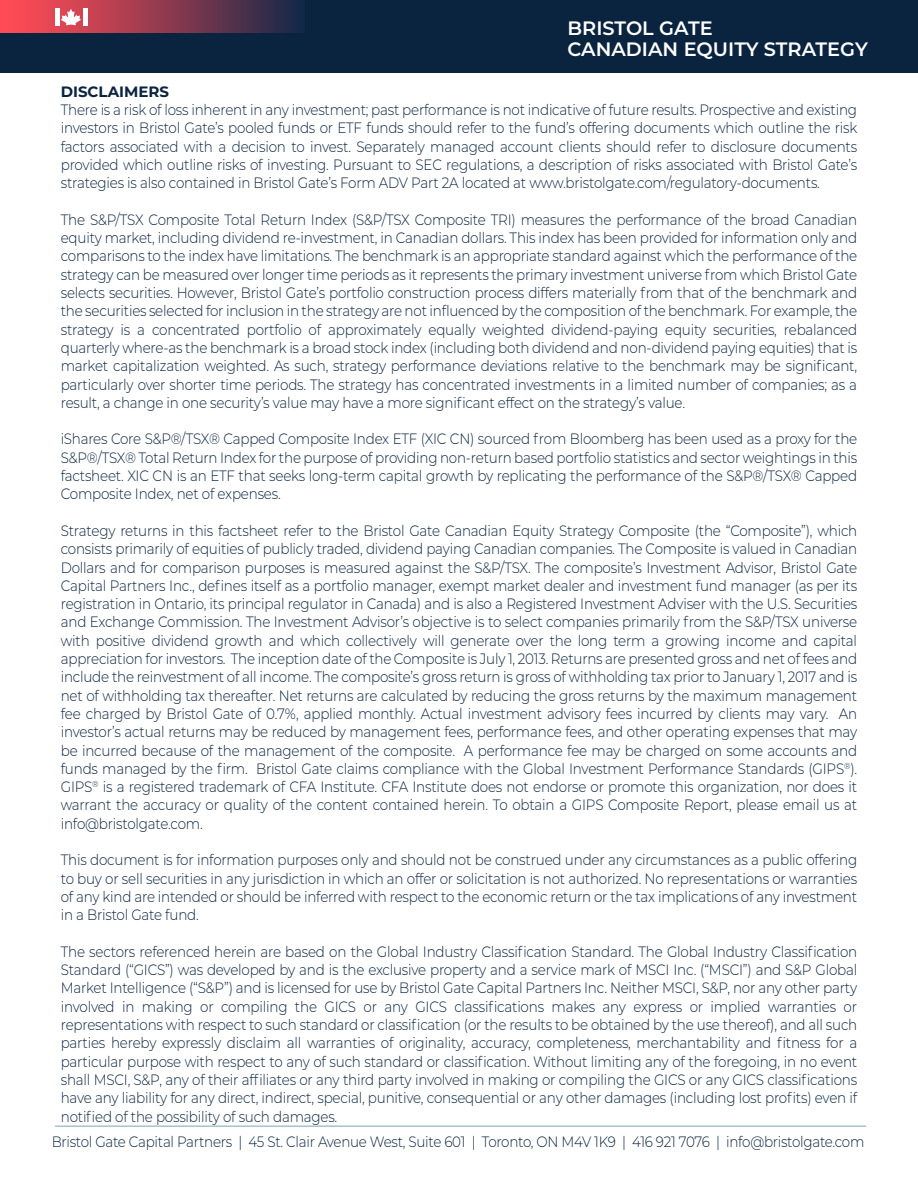
<style>
.page{position:relative;width:918px;height:1188px;background:#fff}
.page>*{position:absolute;margin:0;border:0;box-sizing:border-box;transform-origin:0 0}
.t1{font:600 19.35px/20.9px "Montserrat";color:#fff}
.t2{font:300 15px/18.3px "Montserrat";letter-spacing:-.015em;color:#0a233f;text-align:justify;scale:.9 1}
.t3{font:700 15px "Montserrat";color:#0a233f}
</style>
<div class="page">
<div style="left:0;top:0;width:918px;height:72px;background:#0a233f"></div>
<div style="left:0;top:0;width:305px;height:33px;background:linear-gradient(to right,#ff4d56,#192948)"></div>
<svg style="left:61px;top:9px;width:20px;height:16px"></svg>
<div style="left:83px;top:8px;width:5px;height:18px;background:#fff"></div>
<div style="left:55px;top:8px;width:5px;height:18px;background:#fff"></div>
<hr style="left:55px;top:1126px;width:811px;height:1px;background:#7ea1b7">
<p class="t1" style="left:568px;top:17px;width:302px">BRISTOL GATE<br>CANADIAN EQUITY STRATEGY</p>
<p class="t3" style="left:61px;top:81px;width:110px">DISCLAIMERS</p>
<p class="t2" style="left:61px;top:100px;width:887px">There is a risk of loss inherent in any investment; past performance is not indicative of future results. Prospective and existing investors in Bristol Gate’s pooled funds or ETF funds should refer to the fund’s offering documents which outline the risk factors associated with a decision to invest. Separately managed account clients should refer to disclosure documents provided which outline risks of investing. Pursuant to SEC regulations, a description of risks associated with Bristol Gate’s strategies is also contained in Bristol Gate’s Form ADV Part 2A located at www.bristolgate.com/regulatory-documents.</p>
<p class="t2" style="left:61px;top:210px;width:887px">The S&amp;P/TSX Composite Total Return Index (S&amp;P/TSX Composite TRI) measures the performance of the broad Canadian equity market, including dividend re-investment, in Canadian dollars. This index has been provided for information only and comparisons to the index have limitations. The benchmark is an appropriate standard against which the performance of the strategy can be measured over longer time periods as it represents the primary investment universe from which Bristol Gate selects securities. However, Bristol Gate’s portfolio construction process differs materially from that of the benchmark and the securities selected for inclusion in the strategy are not influenced by the composition of the benchmark. For example, the strategy is a concentrated portfolio of approximately equally weighted dividend-paying equity securities, rebalanced quarterly where-as the benchmark is a broad stock index (including both dividend and non-dividend paying equities) that is market capitalization weighted. As such, strategy performance deviations relative to the benchmark may be significant, particularly over shorter time periods. The strategy has concentrated investments in a limited number of companies; as a result, a change in one security’s value may have a more significant effect on the strategy’s value.</p>
<p class="t2" style="left:61px;top:430px;width:887px">iShares Core S&amp;P®/TSX® Capped Composite Index ETF (XIC CN) sourced from Bloomberg has been used as a proxy for the S&amp;P®/TSX® Total Return Index for the purpose of providing non-return based portfolio statistics and sector weightings in this factsheet. XIC CN is an ETF that seeks long-term capital growth by replicating the performance of the S&amp;P®/TSX® Capped Composite Index, net of expenses.</p>
<p class="t2" style="left:61px;top:521px;width:887px">Strategy returns in this factsheet refer to the Bristol Gate Canadian Equity Strategy Composite (the “Composite”), which consists primarily of equities of publicly traded, dividend paying Canadian companies. The Composite is valued in Canadian Dollars and for comparison purposes is measured against the S&amp;P/TSX. The composite’s Investment Advisor, Bristol Gate Capital Partners Inc., defines itself as a portfolio manager, exempt market dealer and investment fund manager (as per its registration in Ontario, its principal regulator in Canada) and is also a Registered Investment Adviser with the U.S. Securities and Exchange Commission. The Investment Advisor’s objective is to select companies primarily from the S&amp;P/TSX universe with positive dividend growth and which collectively will generate over the long term a growing income and capital appreciation for investors. The inception date of the Composite is July 1, 2013. Returns are presented gross and net of fees and include the reinvestment of all income. The composite’s gross return is gross of withholding tax prior to January 1, 2017 and is net of withholding tax thereafter. Net returns are calculated by reducing the gross returns by the maximum management fee charged by Bristol Gate of 0.7%, applied monthly. Actual investment advisory fees incurred by clients may vary. An investor’s actual returns may be reduced by management fees, performance fees, and other operating expenses that may be incurred because of the management of the composite. A performance fee may be charged on some accounts and funds managed by the firm. Bristol Gate claims compliance with the Global Investment Performance Standards (GIPS<sup>®</sup>).<br>GIPS<sup>®</sup> is a registered trademark of CFA Institute. CFA Institute does not endorse or promote this organization, nor does it warrant the accuracy or quality of the content contained herein. To obtain a GIPS Composite Report, please email us at info@bristolgate.com.</p>
<p class="t2" style="left:61px;top:850px;width:887px">This document is for information purposes only and should not be construed under any circumstances as a public offering to buy or sell securities in any jurisdiction in which an offer or solicitation is not authorized. No representations or warranties of any kind are intended or should be inferred with respect to the economic return or the tax implications of any investment in a Bristol Gate fund.</p>
<p class="t2" style="left:61px;top:942px;width:887px">The sectors referenced herein are based on the Global Industry Classification Standard. The Global Industry Classification Standard (“GICS”) was developed by and is the exclusive property and a service mark of MSCI Inc. (“MSCI”) and S&amp;P Global Market Intelligence (“S&amp;P”) and is licensed for use by Bristol Gate Capital Partners Inc. Neither MSCI, S&amp;P, nor any other party involved in making or compiling the GICS or any GICS classifications makes any express or implied warranties or representations with respect to such standard or classification (or the results to be obtained by the use thereof), and all such parties hereby expressly disclaim all warranties of originality, accuracy, completeness, merchantability and fitness for a particular purpose with respect to any of such standard or classification. Without limiting any of the foregoing, in no event shall MSCI, S&amp;P, any of their affiliates or any third party involved in making or compiling the GICS or any GICS classifications have any liability for any direct, indirect, special, punitive, consequential or any other damages (including lost profits) even if notified of the possibility of such damages.</p>
<p class="t2" style="left:52px;top:1132px;width:905px">Bristol Gate Capital Partners | 45 St. Clair Avenue West, Suite 601 | Toronto, ON M4V 1K9 | 416 921 7076 | info@bristolgate.com</p>
</div>
